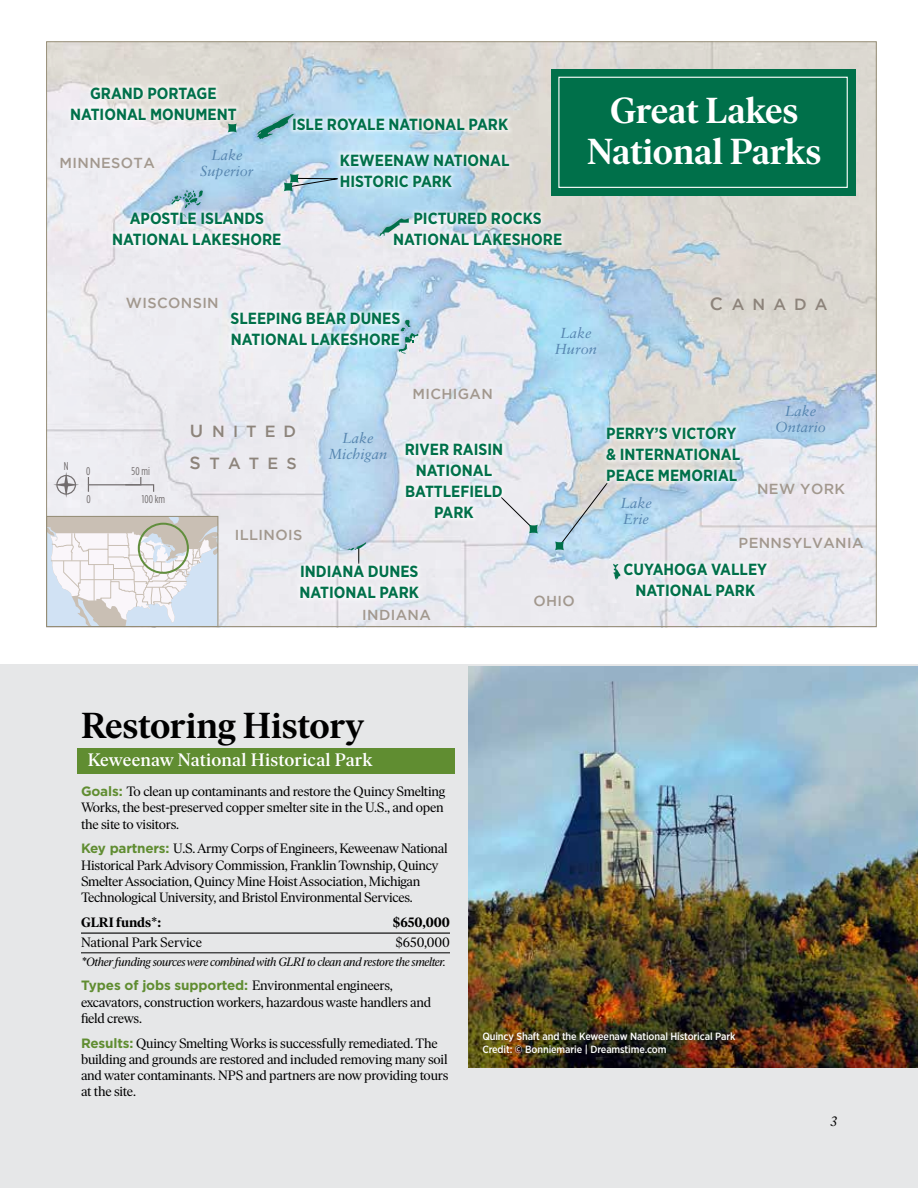
<style>
.page{position:relative;width:918px;height:1188px;background:#fff}
.page>*{position:absolute;margin:0;border:0;box-sizing:border-box;transform-origin:0 0}
.t1{font:600 36px/40.5px "Ivar Headline";letter-spacing:-.01em;color:#fff;text-align:center}
.t2{font:600 36px "Ivar Headline";color:#000}
.t3{font:500 18px "Ivar Headline";letter-spacing:.01em;color:#fff}
.t4{font:700 16.2px/21px "Gotham Narrow";color:#00704a;text-align:center}
.t5{font:500 16.2px/32.1px "Gotham";letter-spacing:.5em;color:#8d847b}
.t6{font:500 14.55px "Gotham";letter-spacing:.025em;color:#a2988e}
.t7{font:italic 14.55px/16.2px "Sabon LT Std";color:#5685af;text-align:center}
.t8{font:13.5px/16.2px "Ivar Headline";letter-spacing:-.015em;color:#000}
.t9{font:700 13.5px "Ivar Headline";color:#000}
.t10{font:italic 13.5px "Ivar Headline";color:#000}
.t11{font:italic 12px "Ivar Headline";letter-spacing:-.03em;color:#000}
.t12{font:11.25px "Gotham Condensed";color:#726d6e}
.t13{font:500 10.5px/12.6px "Gotham Narrow";letter-spacing:-.01em;color:#fff}
.s1{font-size:17.7px}
.s2{font-family:"Gotham";font-weight:700;color:#608d31}
</style>
<div class="page">
<div style="left:0;top:664px;width:918px;height:524px;background:#e6e7e8"></div>
<div style="left:77px;top:749px;width:377px;height:25px;background:#608d31"></div>
<hr style="left:81px;top:933px;width:369px;height:1px;background:#000">
<hr style="left:81px;top:953px;width:369px;height:1px;background:#000">
<img style="left:468px;top:666px;width:450px;height:402px">
<img style="left:48px;top:43px;width:827px;height:582px">
<svg style="left:87px;top:476px;width:68px;height:17px"></svg>
<svg style="left:53px;top:472px;width:26px;height:26px"></svg>
<div style="left:56px;top:475px;width:20px;height:20px;border:1px solid #726d6e;border-radius:50%"></div>
<img style="left:345px;top:381px;width:218px;height:201px">
<img style="left:546px;top:366px;width:257px;height:179px">
<img style="left:342px;top:195px;width:280px;height:114px">
<img style="left:52px;top:184px;width:290px;height:125px">
<img style="left:48px;top:43px;width:249px;height:141px">
<img style="left:232px;top:57px;width:336px;height:138px">
<img style="left:171px;top:251px;width:289px;height:159px">
<img style="left:240px;top:504px;width:239px;height:124px">
<img style="left:564px;top:501px;width:263px;height:127px">
<svg style="left:48px;top:518px;width:168px;height:107px"></svg>
<div style="left:46px;top:516px;width:172px;height:111px;border:1px solid #958d76"></div>
<div style="left:138px;top:523px;width:51px;height:51px;border:2px solid #618e3d;border-radius:50%"></div>
<div style="left:551px;top:69px;width:304px;height:126px;background:#00704a"></div>
<div style="left:558px;top:77px;width:290px;height:111px;border:1px solid #fff"></div>
<p class="t4" style="left:70px;top:82px;width:168px">GRAND PORTAGE<br>NATIONAL MONUMENT</p>
<p class="t6" style="left:60px;top:155px;width:97px">MINNESOTA</p>
<p class="t7" style="left:200px;top:147px;width:55px">Lake<br>Superior</p>
<p class="t4" style="left:112px;top:208px;width:171px">APOSTLE ISLANDS<br>NATIONAL LAKESHORE</p>
<p class="t4" style="left:292px;top:114px;width:218px">ISLE ROYALE NATIONAL PARK</p>
<p class="t4" style="left:340px;top:149px;width:171px;text-align:left">KEWEENAW NATIONAL<br>HISTORIC PARK</p>
<p class="t4" style="left:393px;top:208px;width:171px">PICTURED ROCKS<br>NATIONAL LAKESHORE</p>
<p class="t6" style="left:126px;top:295px;width:94px">WISCONSIN</p>
<h1 class="t1" style="left:587px;top:91px;width:236px">Great Lakes<br>National Parks</h1>
<p class="t5" style="left:710px;top:288px;width:119px"><span class="s1">C</span>ANADA</p>
<p class="t12" style="left:64px;top:460px;width:6px">N</p>
<p class="t12" style="left:86px;top:465px;width:6px">0</p>
<p class="t12" style="left:132px;top:465px;width:20px">50 mi</p>
<p class="t12" style="left:87px;top:493px;width:6px">0</p>
<p class="t12" style="left:142px;top:493px;width:25px">100 km</p>
<p class="t4" style="left:231px;top:308px;width:171px;text-align:left">SLEEPING BEAR DUNES<br>NATIONAL LAKESHORE</p>
<p class="t6" style="left:412px;top:385px;width:82px">MICHIGAN</p>
<p class="t5" style="left:189px;top:415px;width:109px"><span class="s1">U</span>NITED<br><span class="s1">S</span>TATES</p>
<p class="t7" style="left:329px;top:430px;width:60px">Lake<br>Michigan</p>
<p class="t6" style="left:235px;top:527px;width:69px">ILLINOIS</p>
<p class="t4" style="left:405px;top:439px;width:100px">RIVER RAISIN<br>NATIONAL<br>BATTLEFIELD<br>PARK</p>
<p class="t7" style="left:555px;top:325px;width:43px">Lake<br>Huron</p>
<p class="t4" style="left:606px;top:423px;width:135px;text-align:left">PERRY’S VICTORY &amp; INTERNATIONAL<br>PEACE MEMORIAL</p>
<p class="t7" style="left:621px;top:494px;width:33px;text-align:left">Lake<br>Erie</p>
<p class="t7" style="left:775px;top:403px;width:52px">Lake<br>Ontario</p>
<p class="t6" style="left:757px;top:481px;width:90px">NEW YORK</p>
<p class="t6" style="left:739px;top:535px;width:126px">PENNSYLVANIA</p>
<p class="t4" style="left:299px;top:561px;width:121px;text-align:left">INDIANA DUNES<br>NATIONAL PARK</p>
<p class="t4" style="left:624px;top:559px;width:145px">CUYAHOGA VALLEY<br>NATIONAL PARK</p>
<p class="t6" style="left:533px;top:593px;width:43px">OHIO</p>
<p class="t6" style="left:362px;top:607px;width:70px">INDIANA</p>
<h1 class="t2" style="left:81px;top:705px;width:285px">Restoring History</h1>
<h2 class="t3" style="left:88px;top:750px;width:286px">Keweenaw National Historical Park</h2>
<p class="t8" style="left:81px;top:784px;width:366px;text-align:justify"><span class="s2">Goals:</span> To clean up contaminants and restore the Quincy Smelting Works, the best-preserved copper smelter site in the U.S., and open the site to visitors.</p>
<p class="t8" style="left:81px;top:841px;width:368px"><span class="s2">Key partners:</span> U.S. Army Corps of Engineers, Keweenaw National Historical Park Advisory Commission, Franklin Township, Quincy Smelter Association, Quincy Mine Hoist Association, Michigan Technological University, and Bristol Environmental Services.</p>
<p class="t9" style="left:81px;top:915px;width:82px">GLRI funds*:</p>
<p class="t9" style="left:393px;top:915px;width:59px">$650,000</p>
<p class="t8" style="left:81px;top:934px;width:122px">National Park Service</p>
<p class="t8" style="left:395px;top:934px;width:56px">$650,000</p>
<p class="t11" style="left:81px;top:955px;width:366px">*Other funding sources were combined with GLRI to clean and restore the smelter.</p>
<p class="t8" style="left:81px;top:978px;width:352px"><span class="s2">Types of jobs supported:</span> Environmental engineers, excavators, construction workers, hazardous waste handlers and field crews.</p>
<p class="t8" style="left:81px;top:1035px;width:369px"><span class="s2">Results:</span> Quincy Smelting Works is successfully remediated. The building and grounds are restored and included removing many soil and water contaminants. NPS and partners are now providing tours at the site.</p>
<p class="t13" style="left:482px;top:1030px;width:255px">Quincy Shaft and the Keweenaw National Historical Park<br>Credit: © Bonniemarie | Dreamstime.com</p>
<p class="t10" style="left:831px;top:1114px;width:8px">3</p>
</div>
